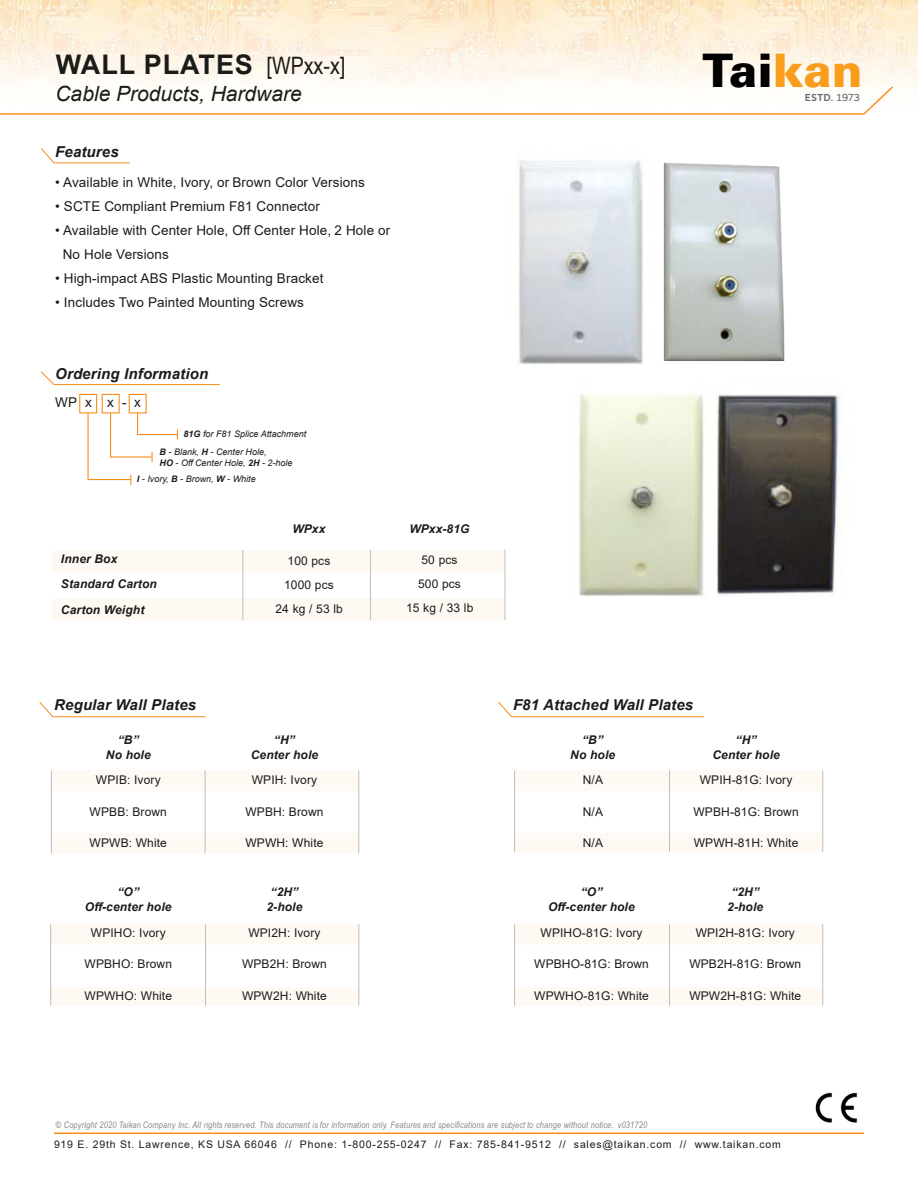
<style>
.page{position:relative;width:918px;height:1188px;background:#fff}
.page>*{position:absolute;margin:0;border:0;box-sizing:border-box;transform-origin:0 0}
.t1{font:900 46.2px "Univers";color:#000}
.t2{font:700 27px "Arial";letter-spacing:.035em;color:#1b1b1a}
.t3{font:italic 21px "Arial";color:#1b1b1a}
.t4{font:italic 700 15px "Arial";letter-spacing:.01em;color:#1b1b1a}
.t5{font:13.5px/24px "Arial";letter-spacing:.01em;color:#1b1b1a}
.t6{font:12px/24px "Arial";letter-spacing:.01em;color:#1b1b1a;text-align:center}
.t7{font:italic 700 12px/15px "Arial";letter-spacing:.01em;color:#1b1b1a;text-align:center}
.t8{font:10.5px "Arial";letter-spacing:.075em;color:#1b1b1a}
.t9{font:700 10.05px "Motiva Sans";color:#666874}
.t10{font:italic 9px "Arial Narrow";letter-spacing:.02em;color:#868687}
.t11{font:italic 9px/10.8px "Arial";color:#1b1b1a}
.s1{font-family:"Arial Narrow";font-weight:400;font-size:24px}
.s2{font-weight:700}
.s3{color:#f99d1c}
.s4{font-weight:400}
</style>
<div class="page">
<div style="left:50px;top:987px;width:309px;height:19px;background:#fff9f4"></div>
<div style="left:51px;top:924px;width:308px;height:20px;background:#fff9f4"></div>
<hr style="left:205px;top:924px;width:1px;height:82px;background:#bcbcbd">
<hr style="left:50px;top:924px;width:1px;height:82px;background:#bcbcbd">
<hr style="left:358px;top:924px;width:1px;height:82px;background:#bcbcbd">
<div style="left:52px;top:833px;width:307px;height:21px;background:#fff9f4"></div>
<div style="left:52px;top:771px;width:307px;height:20px;background:#fff9f4"></div>
<div style="left:53px;top:550px;width:452px;height:23px;background:#fff9f4"></div>
<div style="left:53px;top:598px;width:452px;height:23px;background:#fff9f4"></div>
<hr style="left:242px;top:550px;width:1px;height:70px;background:#bcbcbd">
<hr style="left:370px;top:550px;width:1px;height:70px;background:#bcbcbd">
<hr style="left:505px;top:550px;width:1px;height:70px;background:#bcbcbd">
<hr style="left:54px;top:1132px;width:810px;height:2px;background:#f78f1e">
<img style="left:0;top:0;width:918px;height:85px">
<svg style="left:0;top:85px;width:893px;height:30px"></svg>
<img style="left:815px;top:1092px;width:43px;height:31px">
<img style="left:663px;top:162px;width:122px;height:199px">
<hr style="left:205px;top:770px;width:1px;height:83px;background:#bcbcbd">
<hr style="left:51px;top:770px;width:1px;height:83px;background:#bcbcbd">
<hr style="left:358px;top:770px;width:1px;height:83px;background:#bcbcbd">
<div style="left:514px;top:833px;width:308px;height:19px;background:#fff9f4"></div>
<div style="left:515px;top:771px;width:307px;height:20px;background:#fff9f4"></div>
<hr style="left:669px;top:770px;width:1px;height:82px;background:#bcbcbd">
<hr style="left:514px;top:771px;width:1px;height:81px;background:#bcbcbd">
<hr style="left:822px;top:770px;width:1px;height:82px;background:#bcbcbd">
<div style="left:514px;top:987px;width:308px;height:19px;background:#fff9f4"></div>
<div style="left:515px;top:924px;width:307px;height:20px;background:#fff9f4"></div>
<hr style="left:669px;top:924px;width:1px;height:82px;background:#bcbcbd">
<hr style="left:514px;top:924px;width:1px;height:82px;background:#bcbcbd">
<hr style="left:822px;top:924px;width:1px;height:82px;background:#bcbcbd">
<svg style="left:39px;top:702px;width:167px;height:15px"></svg>
<svg style="left:498px;top:702px;width:206px;height:15px"></svg>
<img style="left:578px;top:394px;width:262px;height:203px">
<svg style="left:40px;top:371px;width:180px;height:14px"></svg>
<div style="left:79px;top:394px;width:18px;height:19px;border:1px solid #f78f1e"></div>
<div style="left:102px;top:394px;width:18px;height:19px;border:1px solid #f78f1e"></div>
<div style="left:129px;top:394px;width:18px;height:19px;border:1px solid #f78f1e"></div>
<svg style="left:87px;top:412px;width:91px;height:73px"></svg>
<svg style="left:40px;top:148px;width:90px;height:16px"></svg>
<img style="left:519px;top:160px;width:124px;height:204px">
<h2 class="t2" style="left:56px;top:54px;width:291px">WALL PLATES <span class="s1">[WPxx-x]</span></h2>
<h3 class="t3" style="left:56px;top:85px;width:248px">Cable Products, Hardware</h3>
<p class="t4" style="left:55px;top:146px;width:65px">Features</p>
<p class="t5" style="left:55px;top:172px;width:311px">• Available in White, Ivory, or Brown Color Versions</p>
<p class="t5" style="left:55px;top:196px;width:266px">• SCTE Compliant Premium F81 Connector</p>
<p class="t5" style="left:63px;top:220px;width:329px;text-indent:-8px">• Available with Center Hole, Off Center Hole, 2 Hole or<br>No Hole Versions</p>
<p class="t5" style="left:55px;top:268px;width:270px">• High-impact ABS Plastic Mounting Bracket</p>
<p class="t5" style="left:55px;top:292px;width:250px">• Includes Two Painted Mounting Screws</p>
<p class="t4" style="left:55px;top:368px;width:155px">Ordering Information</p>
<p class="t5" style="left:55px;top:392px;width:87px">WPx x-x</p>
<p class="t11" style="left:184px;top:429px;width:124px"><span class="s2">81G</span> for F81 Splice Attachment</p>
<p class="t11" style="left:160px;top:447px;width:135px"><span class="s2">B</span> - Blank, <span class="s2">H</span> - Center Hole,<br><span class="s2">HO</span> - Off Center Hole, <span class="s2">2H</span> - 2-hole</p>
<p class="t11" style="left:137px;top:475px;width:120px"><span class="s2">I</span> - Ivory, <span class="s2">B</span> - Brown, <span class="s2">W</span> - White</p>
<p class="t7" style="left:61px;top:547px;width:97px;line-height:25.5px;text-align:left">Inner Box<br>Standard Carton<br>Carton Weight</p>
<p class="t7" style="left:292px;top:523px;width:35px">WPxx</p>
<p class="t6" style="left:276px;top:550px;width:69px">100 pcs<br>1000 pcs<br>24 kg / 53 lb</p>
<p class="t7" style="left:409px;top:522px;width:62px">WPxx-81G</p>
<p class="t6" style="left:406px;top:549px;width:69px">50 pcs<br>500 pcs<br>15 kg / 33 lb</p>
<p class="t4" style="left:54px;top:699px;width:143px">Regular Wall Plates</p>
<p class="t7" style="left:106px;top:733px;width:46px">“B”<br>No hole</p>
<p class="t6" style="left:96px;top:769px;width:66px">WPIB: Ivory</p>
<p class="t6" style="left:90px;top:801px;width:79px">WPBB: Brown</p>
<p class="t6" style="left:90px;top:832px;width:79px">WPWB: White</p>
<p class="t7" style="left:85px;top:886px;width:88px">“O”<br>Off-center hole</p>
<p class="t6" style="left:91px;top:922px;width:76px">WPIHO: Ivory</p>
<p class="t6" style="left:85px;top:953px;width:89px">WPBHO: Brown</p>
<p class="t6" style="left:85px;top:985px;width:89px">WPWHO: White</p>
<p class="t7" style="left:251px;top:733px;width:69px">“H”<br>Center hole</p>
<p class="t6" style="left:252px;top:769px;width:67px">WPIH: Ivory</p>
<p class="t6" style="left:245px;top:801px;width:80px">WPBH: Brown</p>
<p class="t6" style="left:245px;top:832px;width:79px">WPWH: White</p>
<p class="t7" style="left:266px;top:886px;width:37px">“2H”<br>2-hole</p>
<p class="t6" style="left:248px;top:922px;width:74px">WPI2H: Ivory</p>
<p class="t6" style="left:242px;top:953px;width:86px">WPB2H: Brown</p>
<p class="t6" style="left:242px;top:985px;width:86px">WPW2H: White</p>
<h1 class="t1" style="left:703px;top:54px;width:162px">Tai<span class="s3">kan</span></h1>
<p class="t9" style="left:805px;top:94px;width:57px">ESTD. <span class="s4">1973</span></p>
<p class="t4" style="left:513px;top:699px;width:182px">F81 Attached Wall Plates</p>
<p class="t7" style="left:570px;top:733px;width:46px">“B”<br>No hole</p>
<p class="t6" style="left:583px;top:769px;width:22px">N/A</p>
<p class="t6" style="left:583px;top:801px;width:22px">N/A</p>
<p class="t6" style="left:583px;top:832px;width:22px">N/A</p>
<p class="t7" style="left:548px;top:886px;width:88px">“O”<br>Off-center hole</p>
<p class="t6" style="left:541px;top:922px;width:103px">WPIHO-81G: Ivory</p>
<p class="t6" style="left:534px;top:953px;width:116px">WPBHO-81G: Brown</p>
<p class="t6" style="left:534px;top:985px;width:116px">WPWHO-81G: White</p>
<p class="t7" style="left:712px;top:733px;width:69px">“H”<br>Center hole</p>
<p class="t6" style="left:700px;top:769px;width:94px">WPIH-81G: Ivory</p>
<p class="t6" style="left:694px;top:801px;width:107px">WPBH-81G: Brown</p>
<p class="t6" style="left:694px;top:832px;width:106px">WPWH-81H: White</p>
<p class="t7" style="left:727px;top:886px;width:37px">“2H”<br>2-hole</p>
<p class="t6" style="left:696px;top:922px;width:101px">WPI2H-81G: Ivory</p>
<p class="t6" style="left:689px;top:953px;width:113px">WPB2H-81G: Brown</p>
<p class="t6" style="left:689px;top:985px;width:113px">WPW2H-81G: White</p>
<p class="t10" style="left:56px;top:1121px;width:593px">© Copyright 2020 Taikan Company Inc. All rights reserved. This document is for information only. Features and specifications are subject to change without notice. v031720</p>
<p class="t8" style="left:54px;top:1140px;width:728px">919 E. 29th St. Lawrence, KS USA 66046 // Phone: 1-800-255-0247 // Fax: 785-841-9512 // sales@taikan.com // www.taikan.com</p>
</div>
